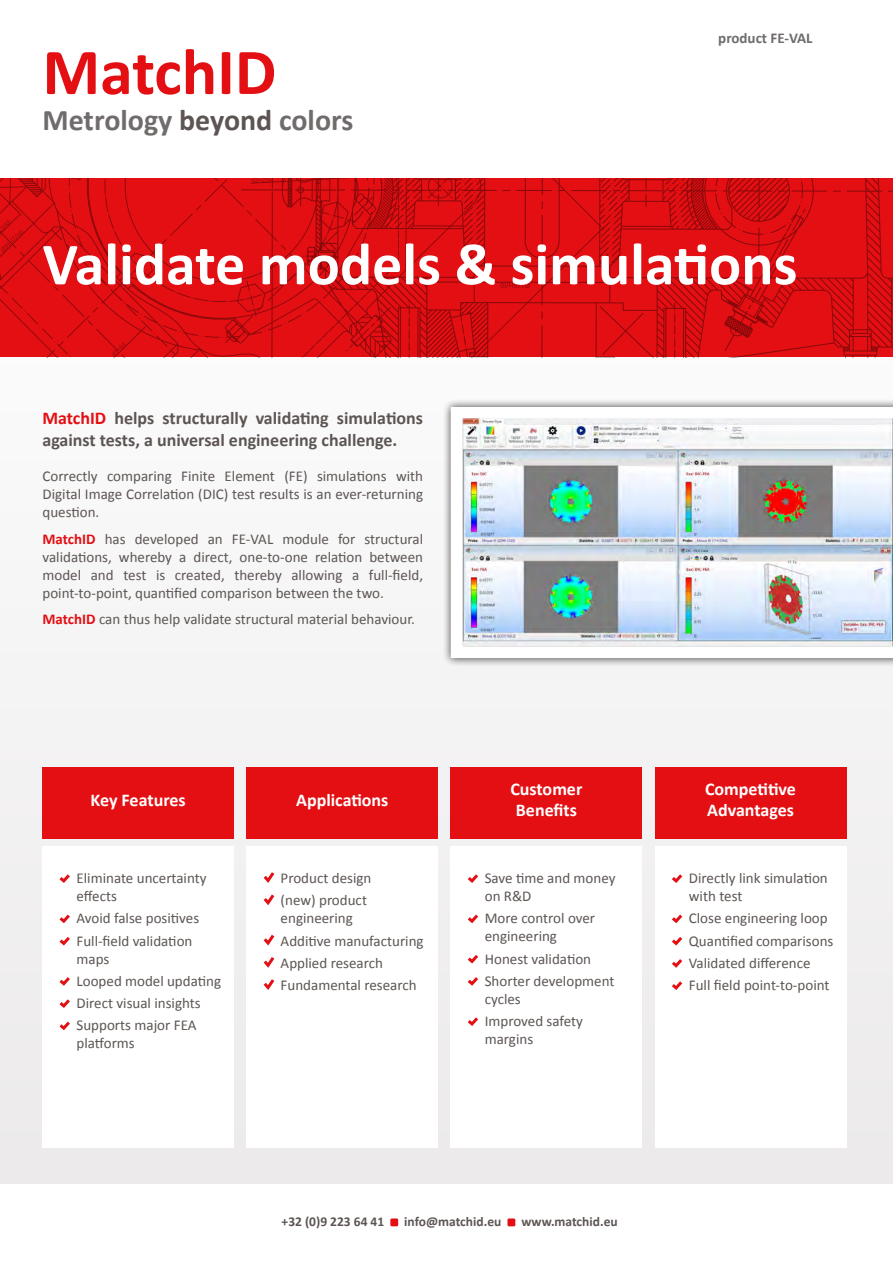
<style>
.page{position:relative;width:893px;height:1263px;background:#fff}
.page>*{position:absolute;margin:0;border:0;box-sizing:border-box;transform-origin:0 0}
.t1{font:700 66px "Calibri";color:#e30f13}
.t2{font:700 60px "Calibri";color:#fff}
.t3{font:700 30px "Calibri";color:#6f6c6b}
.t4{font:700 18px/21.6px "Calibri";color:#5c5553}
.t5{font:700 18px/21px "Calibri";color:#fff;text-align:center}
.t6{font:15px/18px "Calibri";color:#5c5553}
.t7{font:700 15px "Calibri";color:#6f6c6b}
.t8{font:700 13.5px "Calibri";color:#5c5553}
.s1{color:#5c5553}
.s2{color:#e30f13}
.s3{font-weight:700;color:#e30f13}
</style>
<div class="page">
<div style="left:0;top:179px;width:893px;height:1005px;background:#f5f4f4"></div>
<svg style="left:0;top:179px;width:893px;height:178px;background:#d70e11"></svg>
<svg style="left:802px;top:209px;width:3px;height:4px"></svg>
<svg style="left:762px;top:222px;width:29px;height:63px;background:#d60e11"></svg>
<svg style="left:748px;top:305px;width:3px;height:4px"></svg>
<svg style="left:349px;top:229px;width:19px;height:40px"></svg>
<svg style="left:368px;top:183px;width:7px;height:5px"></svg>
<svg style="left:201px;top:335px;width:22px;height:3px"></svg>
<svg style="left:434px;top:180px;width:9px;height:12px"></svg>
<svg style="left:285px;top:300px;width:49px;height:57px;background:#de0e12"></svg>
<svg style="left:360px;top:294px;width:6px;height:6px"></svg>
<svg style="left:386px;top:204px;width:19px;height:71px"></svg>
<svg style="left:159px;top:283px;width:69px;height:19px"></svg>
<svg style="left:331px;top:214px;width:3px;height:5px"></svg>
<svg style="left:245px;top:293px;width:18px;height:15px"></svg>
<svg style="left:154px;top:324px;width:27px;height:10px"></svg>
<svg style="left:281px;top:245px;width:5px;height:5px"></svg>
<svg style="left:1px;top:179px;width:145px;height:178px;background:#db0e12"></svg>
<div style="left:162px;top:179px;width:110px;height:65px;background:#e30f13"></div>
<svg style="left:346px;top:344px;width:7px;height:7px"></svg>
<svg style="left:371px;top:323px;width:4px;height:4px"></svg>
<div style="left:390px;top:1218px;width:8px;height:8px;background:#e30f13;border-radius:2px"></div>
<div style="left:507px;top:1218px;width:8px;height:8px;background:#e30f13;border-radius:2px"></div>
<div style="left:451px;top:767px;width:191px;height:72px;background:#e30f13"></div>
<div style="left:655px;top:767px;width:191px;height:72px;background:#e30f13"></div>
<div style="left:247px;top:767px;width:191px;height:72px;background:#e30f13"></div>
<div style="left:43px;top:767px;width:191px;height:72px;background:#e30f13"></div>
<div style="left:43px;top:846px;width:191px;height:302px;background:#fff"></div>
<svg style="left:59px;top:874px;width:11px;height:9px"></svg>
<svg style="left:59px;top:914px;width:11px;height:10px"></svg>
<svg style="left:59px;top:937px;width:11px;height:9px"></svg>
<svg style="left:59px;top:977px;width:11px;height:9px"></svg>
<svg style="left:59px;top:999px;width:11px;height:9px"></svg>
<svg style="left:59px;top:1021px;width:11px;height:10px"></svg>
<div style="left:247px;top:846px;width:191px;height:302px;background:#fff"></div>
<svg style="left:263px;top:872px;width:12px;height:11px"></svg>
<svg style="left:263px;top:894px;width:12px;height:12px"></svg>
<svg style="left:263px;top:934px;width:12px;height:12px"></svg>
<svg style="left:263px;top:957px;width:12px;height:11px"></svg>
<svg style="left:263px;top:979px;width:12px;height:11px"></svg>
<div style="left:451px;top:846px;width:191px;height:302px;background:#fff"></div>
<svg style="left:467px;top:874px;width:11px;height:9px"></svg>
<svg style="left:467px;top:914px;width:11px;height:10px"></svg>
<svg style="left:467px;top:955px;width:11px;height:9px"></svg>
<svg style="left:468px;top:977px;width:10px;height:9px"></svg>
<svg style="left:467px;top:1017px;width:11px;height:9px"></svg>
<div style="left:655px;top:846px;width:191px;height:302px;background:#fff"></div>
<svg style="left:672px;top:874px;width:11px;height:9px"></svg>
<svg style="left:672px;top:914px;width:11px;height:10px"></svg>
<svg style="left:672px;top:937px;width:11px;height:9px"></svg>
<svg style="left:672px;top:959px;width:11px;height:9px"></svg>
<svg style="left:672px;top:981px;width:11px;height:9px"></svg>
<div style="left:442px;top:399px;width:451px;height:267px;background:#edecec"></div>
<img style="left:445px;top:402px;width:448px;height:262px">
<p class="t1" style="left:43px;top:31px;width:235px">MatchID</p>
<p class="t3" style="left:43px;top:101px;width:312px">Metrology <span class="s1">beyond</span> colors</p>
<p class="t7" style="left:718px;top:28px;width:96px">product FE-VAL</p>
<p class="t2" style="left:43px;top:227px;width:756px">Validate models &amp; simulations</p>
<p class="t4" style="left:43px;top:407px;width:382px"><span class="s2">MatchID</span> helps structurally validating simulations against tests, a universal engineering challenge.</p>
<p class="t6" style="left:43px;top:466px;width:382px;text-align:justify">Correctly comparing Finite Element (FE) simulations with Digital Image Correlation (DIC) test results is an ever-returning question.</p>
<p class="t6" style="left:43px;top:529px;width:382px;text-align:justify"><span class="s3">MatchID</span> has developed an FE-VAL module for structural validations, whereby a direct, one-to-one relation between model and test is created, thereby allowing a full-field, point-to-point, quantified comparison between the two.</p>
<p class="t6" style="left:43px;top:609px;width:374px"><span class="s3">MatchID</span> can thus help validate structural material behaviour.</p>
<p class="t5" style="left:91px;top:788px;width:97px">Key Features</p>
<p class="t5" style="left:296px;top:788px;width:94px">Applications</p>
<p class="t6" style="left:77px;top:868px;width:132px">Eliminate uncertainty effects</p>
<p class="t6" style="left:77px;top:908px;width:124px">Avoid false positives</p>
<p class="t6" style="left:77px;top:931px;width:117px">Full-field validation maps</p>
<p class="t6" style="left:77px;top:971px;width:146px">Looped model updating</p>
<p class="t6" style="left:77px;top:993px;width:126px">Direct visual insights</p>
<p class="t6" style="left:77px;top:1015px;width:121px">Supports major FEA platforms</p>
<p class="t6" style="left:281px;top:868px;width:92px">Product design</p>
<p class="t6" style="left:281px;top:890px;width:88px">(new) product engineering</p>
<p class="t6" style="left:281px;top:931px;width:144px">Additive manufacturing</p>
<p class="t6" style="left:281px;top:953px;width:104px">Applied research</p>
<p class="t6" style="left:281px;top:975px;width:137px">Fundamental research</p>
<p class="t5" style="left:510px;top:778px;width:73px">Customer<br>Benefits</p>
<p class="t5" style="left:705px;top:778px;width:92px;text-align:left">Competitive<br>Advantages</p>
<p class="t6" style="left:485px;top:868px;width:132px">Save time and money on R&amp;D</p>
<p class="t6" style="left:485px;top:908px;width:112px">More control over engineering</p>
<p class="t6" style="left:485px;top:949px;width:108px">Honest validation</p>
<p class="t6" style="left:485px;top:971px;width:131px">Shorter development cycles</p>
<p class="t6" style="left:485px;top:1011px;width:100px">Improved safety margins</p>
<p class="t6" style="left:689px;top:868px;width:140px">Directly link simulation with test</p>
<p class="t6" style="left:689px;top:908px;width:140px">Close engineering loop</p>
<p class="t6" style="left:689px;top:931px;width:146px">Quantified comparisons</p>
<p class="t6" style="left:689px;top:953px;width:123px">Validated difference</p>
<p class="t6" style="left:689px;top:975px;width:142px">Full field point-to-point</p>
<p class="t8" style="left:282px;top:1213px;width:104px">+32 (0)9 223 64 41</p>
<p class="t8" style="left:404px;top:1213px;width:99px">info@matchid.eu</p>
<p class="t8" style="left:521px;top:1213px;width:98px">www.matchid.eu</p>
</div>
